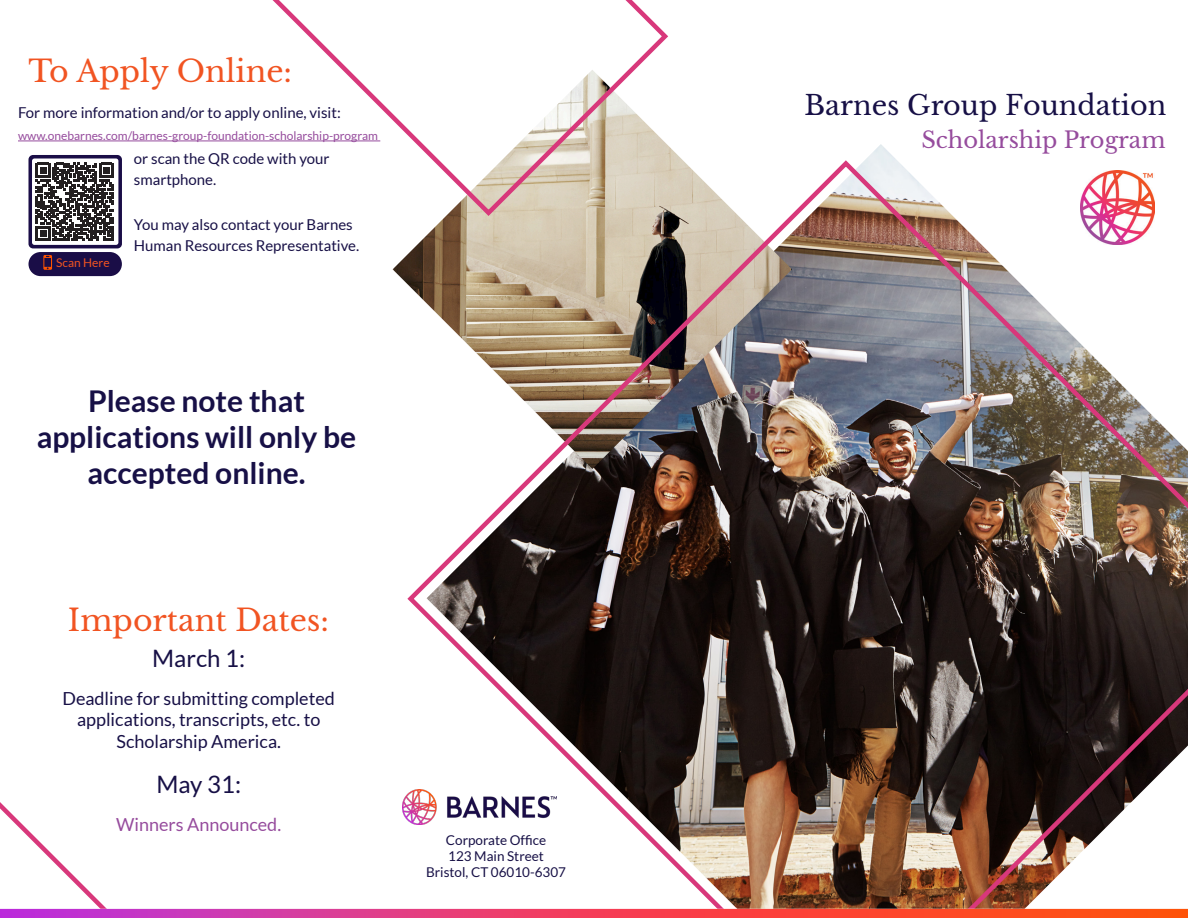
<style>
.page{position:relative;width:1188px;height:918px;background:#fff}
.page>*{position:absolute;margin:0;border:0;box-sizing:border-box;transform-origin:0 0}
.t1{font:700 30px/36px "Lato";color:#171046;text-align:center}
.t2{font:30px "Libre Baskerville";color:#f15422}
.t3{font:27px "Libre Baskerville";color:#171046}
.t4{font:24px "Lato";color:#171046}
.t5{font:22.5px "Libre Baskerville";color:#964c9d}
.t6{font:18px "Lato";color:#171046}
.t7{font:18px "Lato";color:#964c9d}
.t8{font:15px/21px "Lato";color:#171046}
.t9{font:13.5px "Lato";color:#171046}
.t10{font:12px "Lato";color:#964c9d}
.t11{font:12px "Lato";color:#f15422}
</style>
<div class="page">
<svg style="left:0;top:802px;width:103px;height:103px"></svg>
<svg style="left:258px;top:0;width:413px;height:157px"></svg>
<img style="left:404px;top:157px;width:784px;height:748px">
<img style="left:0;top:905px;width:1188px;height:13px">
<img style="left:403px;top:790px;width:154px;height:34px">
<hr style="left:18px;top:141px;width:362px;height:1px;background:#964c9d">
<img style="left:1080px;top:171px;width:74px;height:74px">
<svg style="left:28px;top:155px;width:94px;height:121px"></svg>
<p class="t2" style="left:29px;top:52px;width:265px">To Apply Online:</p>
<p class="t8" style="left:18px;top:102px;width:324px">For more information and/or to apply online, visit:</p>
<p class="t10" style="left:18px;top:129px;width:361px">www.onebarnes.com/barnes-group-foundation-scholarship-program</p>
<p class="t8" style="left:134px;top:148px;width:197px">or scan the QR code with your smartphone.</p>
<p class="t8" style="left:134px;top:214px;width:227px">You may also contact your Barnes<br>Human Resources Representative.</p>
<p class="t11" style="left:56px;top:256px;width:55px">Scan Here</p>
<p class="t1" style="left:88px;top:383px;width:218px">Please note that</p>
<p class="t1" style="left:37px;top:419px;width:321px">applications will only be accepted online.</p>
<p class="t2" style="left:68px;top:601px;width:263px">Important Dates:</p>
<p class="t4" style="left:152px;top:645px;width:95px">March 1:</p>
<p class="t6" style="left:62px;top:688px;width:274px">Deadline for submitting completed</p>
<p class="t6" style="left:77px;top:710px;width:245px">applications, transcripts, etc. to</p>
<p class="t6" style="left:116px;top:731px;width:166px">Scholarship America.</p>
<p class="t4" style="left:156px;top:771px;width:86px">May 31:</p>
<p class="t7" style="left:116px;top:814px;width:166px">Winners Announced.</p>
<p class="t9" style="left:446px;top:832px;width:102px">Corporate Office</p>
<p class="t9" style="left:448px;top:849px;width:97px">123 Main Street</p>
<p class="t9" style="left:426px;top:865px;width:141px">Bristol, CT 06010-6307</p>
<p class="t3" style="left:805px;top:88px;width:363px">Barnes Group Foundation</p>
<p class="t5" style="left:921px;top:126px;width:246px">Scholarship Program</p>
</div>
